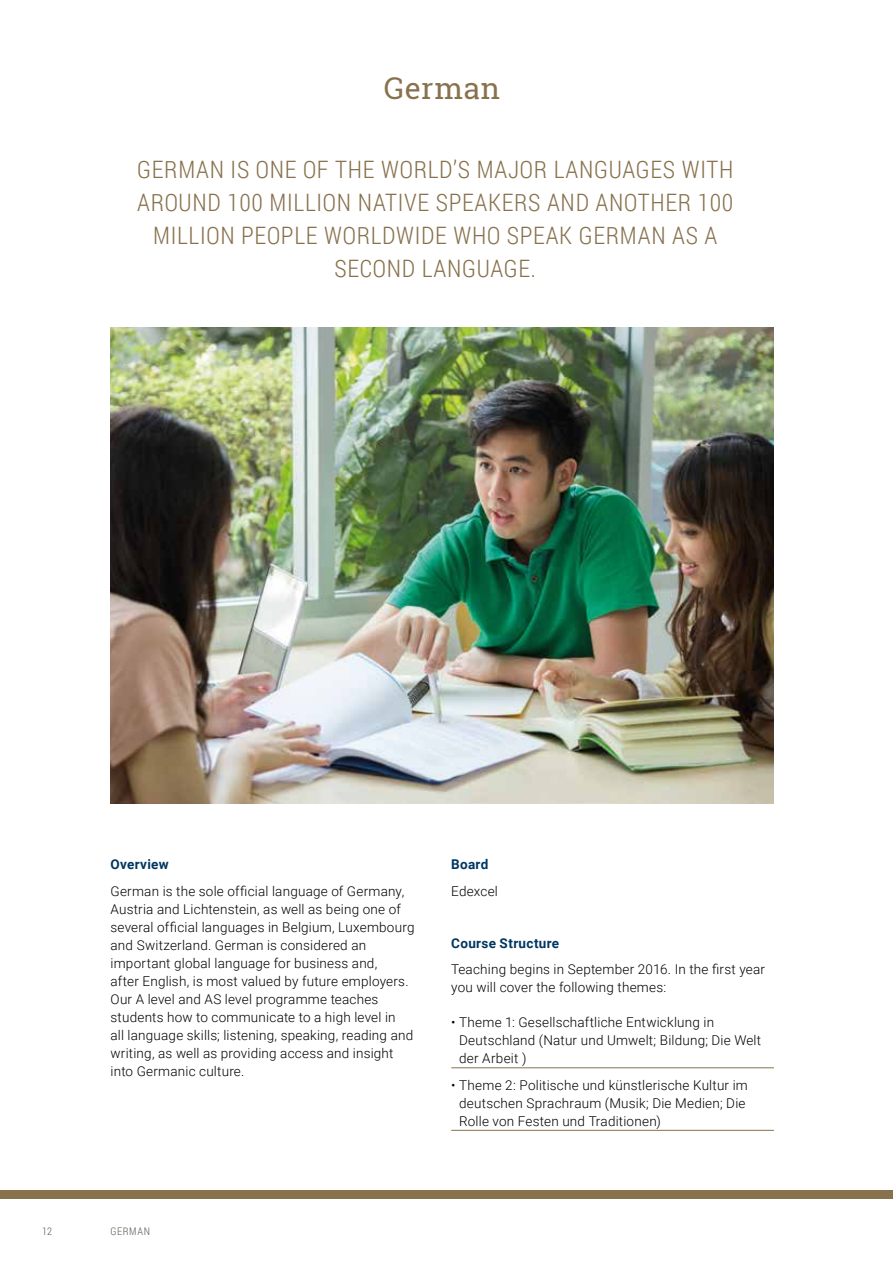
<style>
.page{position:relative;width:893px;height:1263px;background:#fff}
.page>*{position:absolute;margin:0;border:0;box-sizing:border-box;transform-origin:0 0}
.t1{font:30px "Roboto Slab";letter-spacing:.02em;color:#88714d}
.t2{font:300 24px/33px "Roboto Condensed";letter-spacing:.03em;color:#88714d;text-align:center}
.t3{font:300 13.5px/18px "Roboto";letter-spacing:.015em;color:#000}
.t4{font:700 13.5px "Roboto";letter-spacing:.025em;color:#003761}
.t5{font:300 10.5px "Roboto Condensed";letter-spacing:.055em;color:#5e5d55}
</style>
<div class="page">
<img style="left:111px;top:327px;width:663px;height:476px">
<hr style="left:451px;top:1067px;width:323px;height:1px;background:#88714d">
<hr style="left:451px;top:1130px;width:323px;height:1px;background:#88714d">
<div style="left:0;top:1191px;width:893px;height:8px;background:#88714d"></div>
<h1 class="t1" style="left:384px;top:68px;width:118px">German</h1>
<h2 class="t2" style="left:137px;top:152px;width:598px">GERMAN IS ONE OF THE WORLD’S MAJOR LANGUAGES WITH AROUND 100 MILLION NATIVE SPEAKERS AND ANOTHER 100<br>MILLION PEOPLE WORLDWIDE WHO SPEAK GERMAN AS A SECOND LANGUAGE.</h2>
<p class="t5" style="left:42px;top:1224px;width:11px">12</p>
<p class="t4" style="left:111px;top:855px;width:60px">Overview</p>
<p class="t3" style="left:111px;top:881px;width:305px">German is the sole official language of Germany, Austria and Lichtenstein, as well as being one of several official languages in Belgium, Luxembourg and Switzerland. German is considered an important global language for business and,<br>after English, is most valued by future employers.<br>Our A level and AS level programme teaches students how to communicate to a high level in<br>all language skills; listening, speaking, reading and writing, as well as providing access and insight into Germanic culture.</p>
<p class="t4" style="left:451px;top:855px;width:39px">Board</p>
<p class="t3" style="left:451px;top:881px;width:48px">Edexcel</p>
<p class="t4" style="left:451px;top:933px;width:110px">Course Structure</p>
<p class="t3" style="left:451px;top:960px;width:315px">Teaching begins in September 2016. In the first year you will cover the following themes:</p>
<p class="t3" style="left:459px;top:1013px;width:304px;text-indent:-8px">• Theme 1: Gesellschaftliche Entwicklung in<br>Deutschland (Natur und Umwelt; Bildung; Die Welt der Arbeit )</p>
<p class="t3" style="left:459px;top:1075px;width:290px;text-indent:-8px">• Theme 2: Politische und künstlerische Kultur im deutschen Sprachraum (Musik; Die Medien; Die<br>Rolle von Festen und Traditionen)</p>
<p class="t5" style="left:111px;top:1224px;width:41px">GERMAN</p>
</div>
